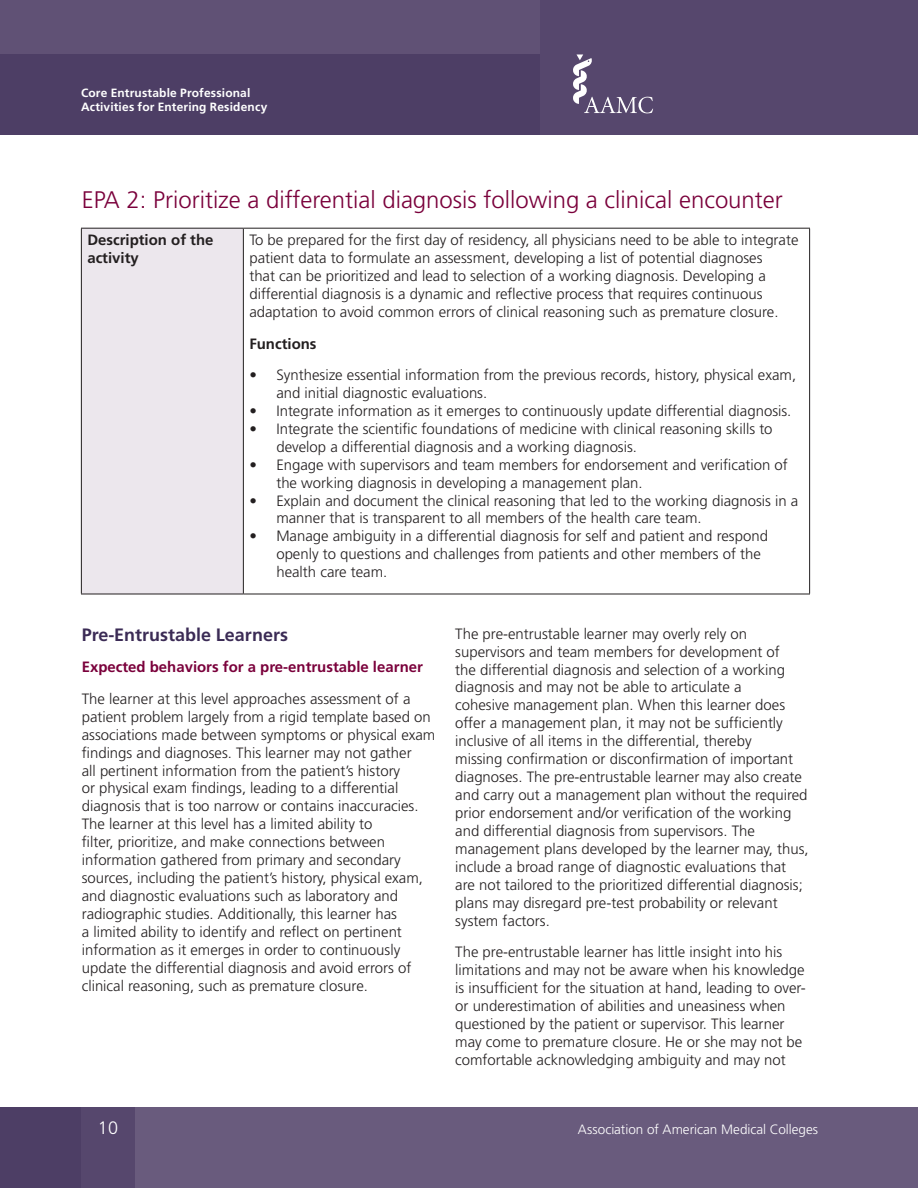
<style>
.page{position:relative;width:918px;height:1188px;background:#fff}
.page>*{position:absolute;margin:0;border:0;box-sizing:border-box;transform-origin:0 0}
.headers{font:300 24px "Frutiger";color:#7a003b}
.subheaders{font:700 18px "Frutiger";color:#3b2b55}
.t1{font:300 18px "Frutiger";color:#fff}
.body_text{font:300 15px/18px "Frutiger";color:#231f20}
.bullets{font:300 15px/18px "Frutiger";color:#231f20}
.body_text-2{font:700 15px "Frutiger";color:#7a003b}
.body_text-3{font:700 15px/18px "Frutiger";color:#231f20}
.bullets-2{font:700 15px "Frutiger";color:#231f20}
.t2{font:300 13.5px "Frutiger";color:#fff}
.t3{font:700 12px/14.4px "Frutiger";letter-spacing:.015em;color:#fff}
</style>
<div class="page">
<div style="left:0;top:0;width:550px;height:68px;background:#605175"></div>
<div style="left:0;top:54px;width:550px;height:81px;background:#4d3e65"></div>
<div style="left:0;top:1107px;width:135px;height:81px;background:#4d3e65"></div>
<div style="left:108px;top:1107px;width:810px;height:81px;background:#695b7d"></div>
<div style="left:540px;top:0;width:378px;height:135px;background:#56476d"></div>
<svg style="left:573px;top:54px;width:80px;height:59px"></svg>
<div style="left:81px;top:1107px;width:54px;height:81px;background:#56476d"></div>
<div style="left:81px;top:228px;width:162px;height:366px;background:#ece7ed"></div>
<hr style="left:81px;top:228px;width:162px;height:1px;background:#231f20">
<hr style="left:81px;top:229px;width:1px;height:365px;background:#231f20">
<hr style="left:243px;top:228px;width:567px;height:1px;background:#231f20">
<hr style="left:243px;top:229px;width:1px;height:365px;background:#231f20">
<hr style="left:809px;top:229px;width:1px;height:365px;background:#231f20">
<hr style="left:81px;top:594px;width:162px;height:1px;background:#231f20">
<hr style="left:243px;top:594px;width:567px;height:1px;background:#231f20">
<p class="t3" style="left:81px;top:86px;width:188px">Core Entrustable Professional<br>Activities for Entering Residency</p>
<p class="headers" style="left:82px;top:186px;width:703px">EPA 2: Prioritize a differential diagnosis following a clinical encounter</p>
<p class="body_text-3" style="left:87px;top:231px;width:128px">Description of the activity</p>
<p class="bullets" style="left:249px;top:231px;width:551px">To be prepared for the first day of residency, all physicians need to be able to integrate patient data to formulate an assessment, developing a list of potential diagnoses<br>that can be prioritized and lead to selection of a working diagnosis. Developing a differential diagnosis is a dynamic and reflective process that requires continuous adaptation to avoid common errors of clinical reasoning such as premature closure.</p>
<p class="bullets-2" style="left:249px;top:335px;width:69px">Functions</p>
<p class="bullets" style="left:276px;top:366px;width:521px;text-indent:-27px">• Synthesize essential information from the previous records, history, physical exam, and initial diagnostic evaluations.</p>
<p class="bullets" style="left:249px;top:402px;width:544px">• Integrate information as it emerges to continuously update differential diagnosis.</p>
<p class="bullets" style="left:276px;top:420px;width:498px;text-indent:-27px">• Integrate the scientific foundations of medicine with clinical reasoning skills to develop a differential diagnosis and a working diagnosis.</p>
<p class="bullets" style="left:276px;top:456px;width:513px;text-indent:-27px">• Engage with supervisors and team members for endorsement and verification of the working diagnosis in developing a management plan.</p>
<p class="bullets" style="left:276px;top:492px;width:524px;text-indent:-27px">• Explain and document the clinical reasoning that led to the working diagnosis in a manner that is transparent to all members of the health care team.</p>
<p class="bullets" style="left:276px;top:527px;width:493px;text-indent:-27px">• Manage ambiguity in a differential diagnosis for self and patient and respond openly to questions and challenges from patients and other members of the health care team.</p>
<p class="subheaders" style="left:82px;top:624px;width:208px">Pre-Entrustable Learners</p>
<p class="body_text-2" style="left:82px;top:658px;width:343px">Expected behaviors for a pre-entrustable learner</p>
<p class="body_text" style="left:82px;top:690px;width:355px">The learner at this level approaches assessment of a patient problem largely from a rigid template based on associations made between symptoms or physical exam findings and diagnoses. This learner may not gather<br>all pertinent information from the patient’s history<br>or physical exam findings, leading to a differential diagnosis that is too narrow or contains inaccuracies.<br>The learner at this level has a limited ability to<br>filter, prioritize, and make connections between information gathered from primary and secondary sources, including the patient’s history, physical exam, and diagnostic evaluations such as laboratory and radiographic studies. Additionally, this learner has<br>a limited ability to identify and reflect on pertinent information as it emerges in order to continuously update the differential diagnosis and avoid errors of clinical reasoning, such as premature closure.</p>
<p class="body_text" style="left:455px;top:625px;width:355px">The pre-entrustable learner may overly rely on supervisors and team members for development of<br>the differential diagnosis and selection of a working diagnosis and may not be able to articulate a<br>cohesive management plan. When this learner does offer a management plan, it may not be sufficiently inclusive of all items in the differential, thereby<br>missing confirmation or disconfirmation of important diagnoses. The pre-entrustable learner may also create and carry out a management plan without the required prior endorsement and/or verification of the working and differential diagnosis from supervisors. The management plans developed by the learner may, thus, include a broad range of diagnostic evaluations that are not tailored to the prioritized differential diagnosis; plans may disregard pre-test probability or relevant system factors.</p>
<p class="body_text" style="left:455px;top:943px;width:352px">The pre-entrustable learner has little insight into his limitations and may not be aware when his knowledge is insufficient for the situation at hand, leading to over&shy;or underestimation of abilities and uneasiness when questioned by the patient or supervisor. This learner may come to premature closure. He or she may not be comfortable acknowledging ambiguity and may not</p>
<p class="t1" style="left:98px;top:1118px;width:22px">10</p>
<p class="t2" style="left:578px;top:1122px;width:242px">Association of American Medical Colleges</p>
</div>
